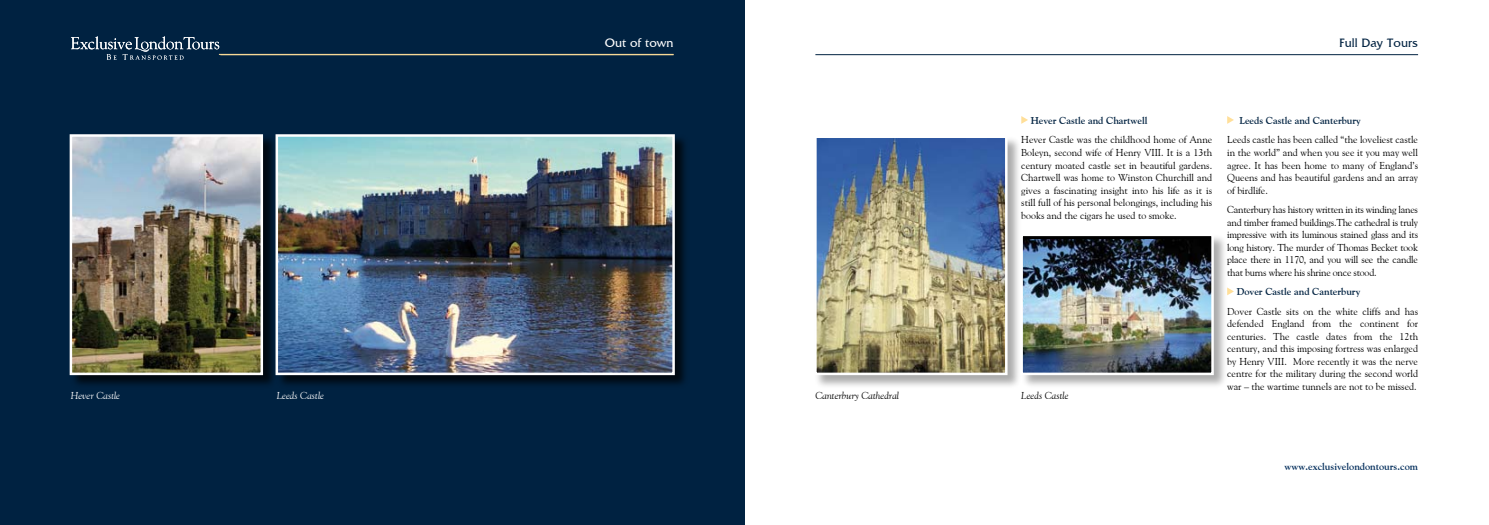
<style>
.page{position:relative;width:1489px;height:525px;background:#fff}
.page>*{position:absolute;margin:0;border:0;box-sizing:border-box;transform-origin:0 0}
.t1{font:12.5px "Friz Quadrata IT Cby BT";color:#002241}
.t2{font:12.5px "Friz Quadrata IT Cby BT";color:#fff}
.t3{font:10px/12.5px "Goudy Old Style BT";color:#000;text-align:justify}
.t4{font:700 10px "Goudy Old Style BT";color:#002241}
.t5{font:italic 10px "Goudy Old Style BT";color:#000}
.t6{font:700 10px "Goudy Old Style BT";color:#002c5a}
.t7{font:italic 10px "Goudy Old Style BT";color:#fff}
</style>
<div class="page">
<div style="left:0;top:0;width:744px;height:524px;background:#002241"></div>
<hr style="left:815px;top:54px;width:602px;height:1px;background:#002241">
<div style="left:69px;top:134px;width:209px;height:255px;background:#000;opacity:.75"></div>
<img style="left:73px;top:137px;width:187px;height:235px">
<div style="left:70px;top:134px;width:193px;height:241px;border:2px solid #fff"></div>
<div style="left:275px;top:134px;width:414px;height:255px;background:#000;opacity:.75"></div>
<img style="left:278px;top:137px;width:393px;height:235px">
<div style="left:275px;top:134px;width:399px;height:241px;border:2px solid #fff"></div>
<div style="left:813px;top:135px;width:209px;height:255px;background:#000;opacity:.33"></div>
<img style="left:817px;top:138px;width:187px;height:234px">
<div style="left:814px;top:135px;width:193px;height:240px;border:2px solid #fff"></div>
<hr style="left:219px;top:54px;width:454px;height:1px;background:#ffdf99">
<svg style="left:1021px;top:116px;width:7px;height:8px"></svg>
<svg style="left:1227px;top:116px;width:6px;height:8px"></svg>
<svg style="left:1228px;top:288px;width:5px;height:7px"></svg>
<div style="left:1019px;top:233px;width:209px;height:157px;background:#000;opacity:.33"></div>
<div style="left:1021px;top:235px;width:191px;height:138px;background:linear-gradient(to right,#000,#000)"></div>
<img style="left:1023px;top:239px;width:187px;height:133px">
<div style="left:1020px;top:233px;width:193px;height:142px;border:2px solid #fff"></div>
<svg style="left:71px;top:36px;width:148px;height:24px"></svg>
<p class="t2" style="left:605px;top:35px;width:70px">Out of town</p>
<p class="t1" style="left:1338px;top:35px;width:81px">Full Day Tours</p>
<p class="t4" style="left:1030px;top:114px;width:118px">Hever Castle and Chartwell</p>
<p class="t3" style="left:1021px;top:133px;width:192px">Hever Castle was the childhood home of Anne Boleyn, second wife of Henry VIII. It is a 13th century moated castle set in beautiful gardens.<br>Chartwell was home to Winston Churchill and gives a fascinating insight into his life as it is still full of his personal belongings, including his books and the cigars he used to smoke.</p>
<p class="t7" style="left:71px;top:389px;width:51px">Hever Castle</p>
<p class="t7" style="left:277px;top:389px;width:49px">Leeds Castle</p>
<p class="t5" style="left:815px;top:389px;width:85px">Canterbury Cathedral</p>
<p class="t5" style="left:1021px;top:389px;width:49px">Leeds Castle</p>
<p class="t4" style="left:1239px;top:114px;width:123px">Leeds Castle and Canterbury</p>
<p class="t3" style="left:1227px;top:133px;width:192px">Leeds castle has been called “the loveliest castle in the world” and when you see it you may well agree. It has been home to many of England’s Queens and has beautiful gardens and an array of birdlife.</p>
<p class="t3" style="left:1227px;top:203px;width:192px">Canterbury has history written in its winding lanes and timber framed buildings.The cathedral is truly impressive with its luminous stained glass and its long history. The murder of Thomas Becket took place there in 1170, and you will see the candle that burns where his shrine once stood.</p>
<p class="t4" style="left:1236px;top:285px;width:125px">Dover Castle and Canterbury</p>
<p class="t3" style="left:1227px;top:305px;width:192px">Dover Castle sits on the white cliffs and has defended England from the continent for centuries. The castle dates from the 12th century, and this imposing fortress was enlarged by Henry VIII. More recently it was the nerve centre for the military during the second world war – the wartime tunnels are not to be missed.</p>
<p class="t6" style="left:1284px;top:460px;width:135px">www.exclusivelondontours.com</p>
</div>
